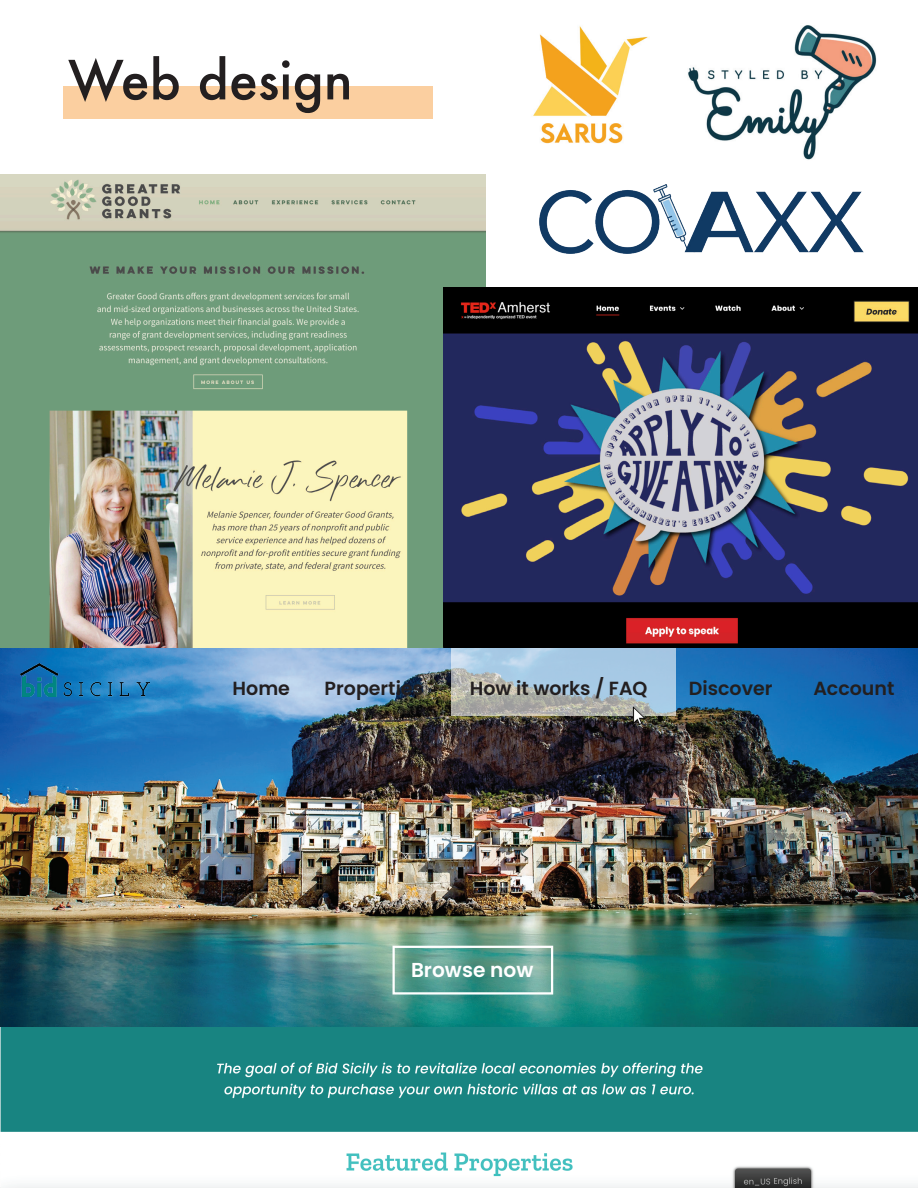
<style>
.page{position:relative;width:918px;height:1188px;background:#fff}
.page>*{position:absolute;margin:0;border:0;box-sizing:border-box;transform-origin:0 0}
.t1{font:500 52.5px "Futura";color:#231f20}
.t2{font:600 20.1px "Poppins";color:#fff}
.t3{font:600 19.05px "Poppins";color:#231f20}
</style>
<div class="page">
<img style="left:688px;top:25px;width:189px;height:135px">
<img style="left:0;top:648px;width:918px;height:540px">
<div style="left:393px;top:946px;width:160px;height:49px;border:2px solid #fff"></div>
<svg style="left:451px;top:648px;width:224px;height:67px;background:#acc2d0"></svg>
<img style="left:633px;top:706px;width:13px;height:19px">
<div style="left:63px;top:86px;width:370px;height:32px;background:#fbcfa0"></div>
<img style="left:533px;top:26px;width:115px;height:118px">
<img style="left:540px;top:185px;width:324px;height:69px">
<img style="left:20px;top:663px;width:130px;height:33px">
<img style="left:0;top:174px;width:486px;height:474px">
<img style="left:443px;top:287px;width:475px;height:361px">
<h1 class="t1" style="left:68px;top:44px;width:286px">Web design</h1>
<p class="t3" style="left:233px;top:677px;width:59px">Home</p>
<p class="t3" style="left:325px;top:677px;width:100px">Properties</p>
<p class="t3" style="left:470px;top:677px;width:179px">How it works / FAQ</p>
<p class="t3" style="left:689px;top:677px;width:85px">Discover</p>
<p class="t3" style="left:813px;top:677px;width:83px">Account</p>
<p class="t2" style="left:411px;top:958px;width:124px">Browse now</p>
</div>
